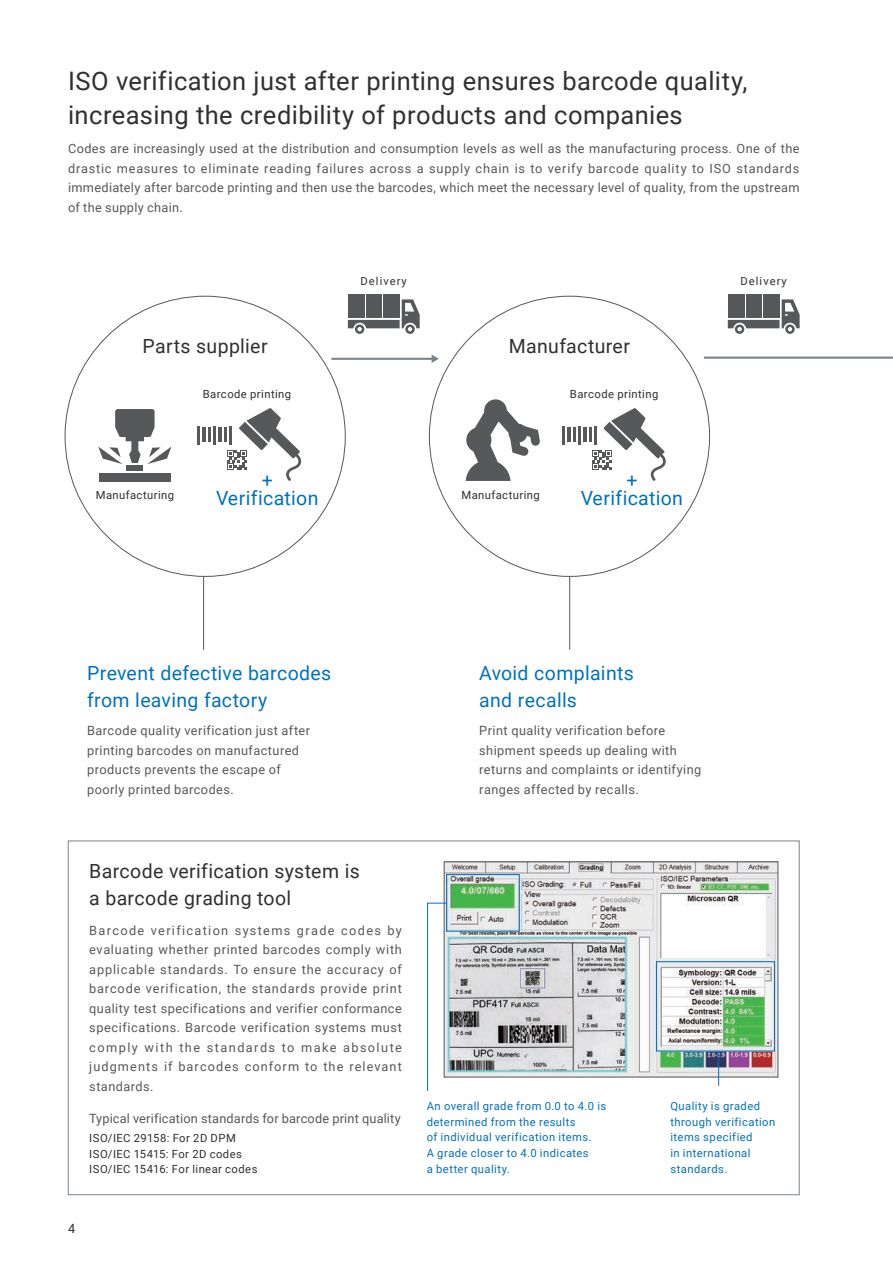
<style>
.page{position:relative;width:893px;height:1263px;background:#fff}
.page>*{position:absolute;margin:0;border:0;box-sizing:border-box;transform-origin:0 0}
.t1{font:25.5px/34.5px "Roboto";letter-spacing:.015em;color:#312f30}
.t2{font:19.5px/27px "Roboto";letter-spacing:.015em;color:#0072bc}
.t3{font:19.5px/27px "Roboto";letter-spacing:.015em;color:#312f30}
.t4{font:12.75px/19.5px "Roboto";letter-spacing:.03em;color:#57585a;text-align:justify}
.t5{font:12.75px "Roboto";color:#312f30}
.t6{font:11.25px/15.8px "Roboto";letter-spacing:.04em;color:#0072bc}
.t7{font:11.25px/15.8px "Roboto";letter-spacing:.04em;color:#312f30}
.t8{font:11.1px "Roboto";letter-spacing:.095em;color:#312f30}
</style>
<div class="page">
<div style="left:99px;top:473px;width:72px;height:8px;background:#57585a"></div>
<svg style="left:98px;top:409px;width:73px;height:55px"></svg>
<div style="left:127px;top:466px;width:16px;height:5px;background:#57585a"></div>
<svg style="left:466px;top:399px;width:74px;height:82px"></svg>
<hr style="left:569px;top:577px;width:1px;height:73px;background:#57585a">
<hr style="left:203px;top:577px;width:1px;height:73px;background:#57585a">
<svg style="left:728px;top:299px;width:72px;height:35px"></svg>
<div style="left:728px;top:294px;width:16px;height:24px;background:#57585a"></div>
<div style="left:746px;top:294px;width:15px;height:24px;background:#57585a"></div>
<div style="left:763px;top:294px;width:16px;height:24px;background:#57585a"></div>
<svg style="left:348px;top:299px;width:72px;height:35px"></svg>
<div style="left:348px;top:294px;width:17px;height:24px;background:#57585a"></div>
<div style="left:366px;top:294px;width:15px;height:24px;background:#57585a"></div>
<div style="left:383px;top:294px;width:17px;height:24px;background:#57585a"></div>
<img style="left:446px;top:864px;width:330px;height:211px">
<svg style="left:427px;top:903px;width:20px;height:188px"></svg>
<hr style="left:718px;top:1052px;width:1px;height:34px;background:#0072bc">
<hr style="left:331px;top:358px;width:104px;height:2px;background:#7b848a">
<svg style="left:432px;top:355px;width:7px;height:8px"></svg>
<hr style="left:704px;top:357px;width:189px;height:2px;background:#7b848a">
<hr style="left:562px;top:427px;width:3px;height:18px;background:#57585a">
<svg style="left:573px;top:427px;width:2px;height:14px"></svg>
<hr style="left:567px;top:427px;width:3px;height:14px;background:#57585a">
<hr style="left:578px;top:427px;width:3px;height:18px;background:#57585a">
<hr style="left:583px;top:427px;width:4px;height:14px;background:#57585a">
<svg style="left:589px;top:408px;width:77px;height:73px"></svg>
<div style="left:446px;top:874px;width:74px;height:58px;border:1px solid #0072bc"></div>
<hr style="left:197px;top:427px;width:3px;height:18px;background:#57585a">
<hr style="left:208px;top:427px;width:3px;height:14px;background:#57585a">
<hr style="left:203px;top:427px;width:3px;height:14px;background:#57585a">
<hr style="left:213px;top:427px;width:3px;height:18px;background:#57585a">
<hr style="left:219px;top:427px;width:3px;height:14px;background:#57585a">
<svg style="left:225px;top:408px;width:77px;height:73px"></svg>
<div style="left:656px;top:961px;width:119px;height:90px;border:1px solid #0072bc"></div>
<h1 class="t1" style="left:68px;top:63px;width:681px">ISO verification just after printing ensures barcode quality, increasing the credibility of products and companies</h1>
<p class="t4" style="left:68px;top:139px;width:733px">Codes are increasingly used at the distribution and consumption levels as well as the manufacturing process. One of the drastic measures to eliminate reading failures across a supply chain is to verify barcode quality to ISO standards immediately after barcode printing and then use the barcodes, which meet the necessary level of quality, from the upstream of the supply chain.</p>
<p class="t8" style="left:361px;top:273px;width:48px">Delivery</p>
<p class="t8" style="left:741px;top:273px;width:48px">Delivery</p>
<h2 class="t3" style="left:143px;top:332px;width:127px">Parts supplier</h2>
<h2 class="t3" style="left:509px;top:332px;width:123px">Manufacturer</h2>
<p class="t7" style="left:203px;top:386px;width:90px">Barcode printing</p>
<h2 class="t2" style="left:216px;top:470px;width:104px;line-height:18px;text-align:center">+<br>Verification</h2>
<p class="t7" style="left:96px;top:487px;width:80px">Manufacturing</p>
<p class="t7" style="left:461px;top:487px;width:80px">Manufacturing</p>
<p class="t7" style="left:570px;top:386px;width:90px">Barcode printing</p>
<h2 class="t2" style="left:581px;top:470px;width:104px;line-height:18px;text-align:center">+<br>Verification</h2>
<h2 class="t2" style="left:87px;top:659px;width:246px">Prevent defective barcodes from leaving factory</h2>
<h2 class="t2" style="left:479px;top:659px;width:156px">Avoid complaints and recalls</h2>
<p class="t4" style="left:87px;top:721px;width:224px;text-align:left">Barcode quality verification just after printing barcodes on manufactured products prevents the escape of poorly printed barcodes.</p>
<p class="t4" style="left:479px;top:721px;width:224px;text-align:left">Print quality verification before shipment speeds up dealing with returns and complaints or identifying ranges affected by recalls.</p>
<h2 class="t3" style="left:89px;top:857px;width:272px">Barcode verification system is a barcode grading tool</h2>
<p class="t4" style="left:89px;top:920px;width:314px">Barcode verification systems grade codes by evaluating whether printed barcodes comply with applicable standards. To ensure the accuracy of barcode verification, the standards provide print quality test specifications and verifier conformance specifications. Barcode verification systems must comply with the standards to make absolute judgments if barcodes conform to the relevant standards.</p>
<p class="t4" style="left:89px;top:1108px;width:313px">Typical verification standards for barcode print quality</p>
<p class="t7" style="left:89px;top:1129px;width:170px">ISO/IEC 29158: For 2D DPM<br>ISO/IEC 15415: For 2D codes<br>ISO/IEC 15416: For linear codes</p>
<p class="t5" style="left:68px;top:1219px;width:9px">4</p>
<p class="t6" style="left:427px;top:1097px;width:181px">An overall grade from 0.0 to 4.0 is determined from the results<br>of individual verification items.<br>A grade closer to 4.0 indicates<br>a better quality.</p>
<p class="t6" style="left:670px;top:1097px;width:106px">Quality is graded through verification items specified<br>in international standards.</p>
</div>
